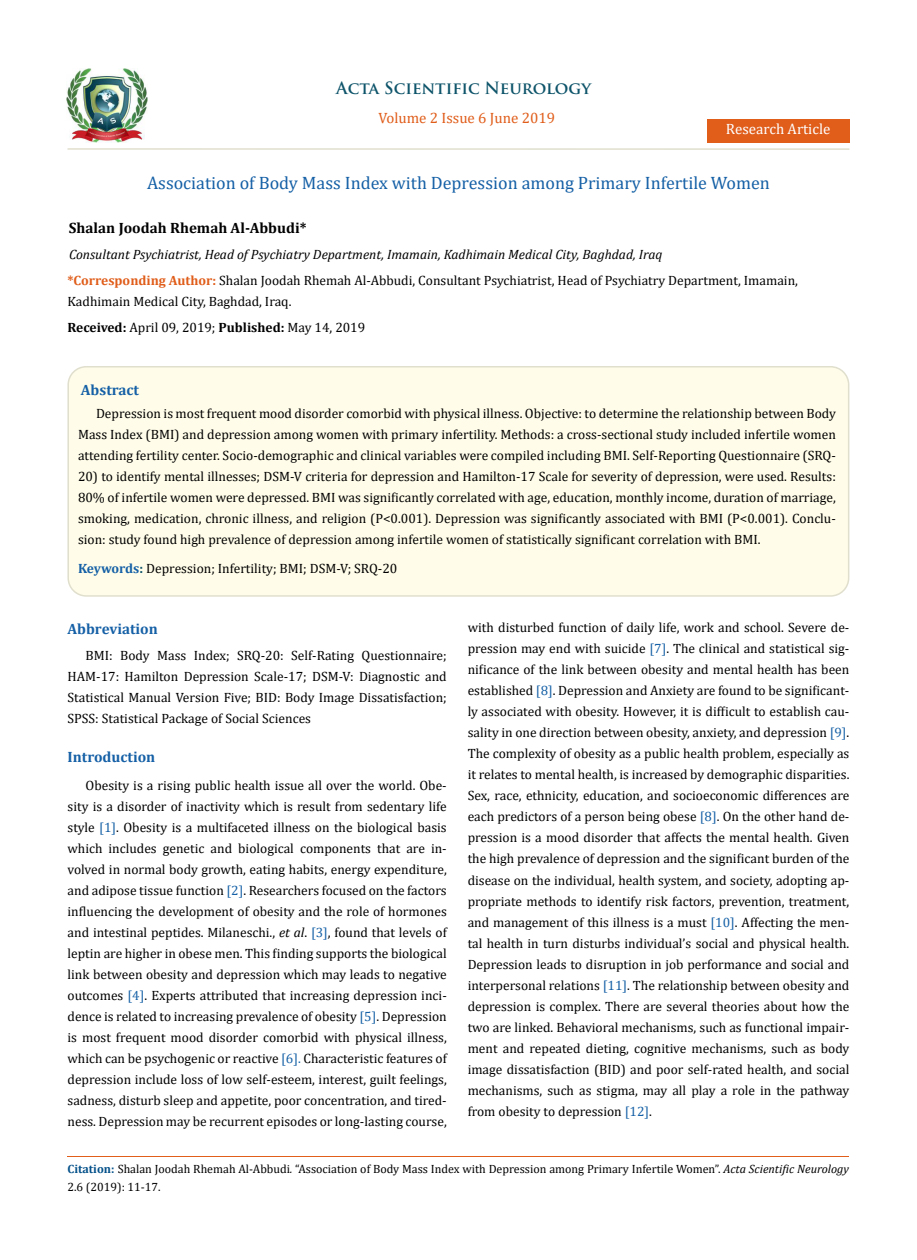
<style>
.page{position:relative;width:917px;height:1260px;background:#fff}
.page>*{position:absolute;margin:0;border:0;box-sizing:border-box;transform-origin:0 0}
.t1{font:18px "Cambria";color:#1560a6}
.t2{font:700 16.5px "Trajan Pro";letter-spacing:-.005em;color:#0e546a}
.t3{font:700 15px "Cambria";color:#1560a6}
.t4{font:700 15px "Cambria";color:#000}
.t5{font:15px "Cambria";color:#e05d1a}
.t6{font:15px "Cambria";color:#fff}
.t7{font:13.5px/21px "Cambria";color:#000;text-align:justify}
.t8{font:italic 13.5px/26.5px "Cambria";color:#000}
.t9{font:12px/18px "Cambria";color:#000}
.s1{font-weight:700;font-style:normal;color:#e05d1a}
.s2{font-style:normal}
.s3{font-weight:700}
.s4{font-weight:700;color:#1560a6}
.s5{font-weight:700;color:#0e546a}
.s6{color:#1560a6}
.s7{font-style:italic}
.s8{font-weight:700;color:#035089}
</style>
<div class="page">
<img style="left:67px;top:68px;width:80px;height:74px">
<div style="left:707px;top:119px;width:142px;height:23px;background:#e05d1a"></div>
<div style="left:68px;top:367px;width:780px;height:229px;background:#fffde9;border-radius:18px"></div>
<div style="left:67px;top:366px;width:782px;height:231px;border:2px solid #e0dfcd;border-radius:18px"></div>
<hr style="left:67px;top:148px;width:782px;height:2px;background:#e0dfcd">
<hr style="left:67px;top:1156px;width:782px;height:1px;background:#e05d1a">
<p class="t2" style="left:336px;top:77px;width:256px">Acta Scientific Neurology</p>
<p class="t5" style="left:378px;top:109px;width:178px">Volume 2 Issue 6 June 2019</p>
<p class="t6" style="left:726px;top:120px;width:106px">Research Article</p>
<h1 class="t1" style="left:147px;top:172px;width:624px">Association of Body Mass Index with Depression among Primary Infertile Women</h1>
<p class="t4" style="left:69px;top:217px;width:239px">Shalan Joodah Rhemah Al-Abbudi*</p>
<p class="t8" style="left:67px;top:240px;width:732px">Consultant Psychiatrist, Head of Psychiatry Department, Imamain, Kadhimain Medical City, Baghdad, Iraq<br><span class="s1">*Corresponding Author:</span> <span class="s2">Shalan Joodah Rhemah Al-Abbudi, Consultant Psychiatrist, Head of Psychiatry Department, Imamain,</span></p>
<p class="t7" style="left:67px;top:291px;width:225px">Kadhimain Medical City, Baghdad, Iraq.</p>
<p class="t7" style="left:67px;top:317px;width:299px"><span class="s3">Received:</span> April 09, 2019; <span class="s3">Published:</span> May 14, 2019</p>
<p class="t3" style="left:81px;top:380px;width:60px">Abstract</p>
<p class="t7" style="left:78px;top:403px;width:759px;text-indent:18px">Depression is most frequent mood disorder comorbid with physical illness. Objective: to determine the relationship between Body Mass Index (BMI) and depression among women with primary infertility. Methods: a cross-sectional study included infertile women attending fertility center. Socio-demographic and clinical variables were compiled including BMI. Self-Reporting Questionnaire (SRQ-</p>
<p class="t7" style="left:78px;top:466px;width:759px">20) to identify mental illnesses; DSM-V criteria for depression and Hamilton-17 Scale for severity of depression, were used. Results:<br>80% of infertile women were depressed. BMI was significantly correlated with age, education, monthly income, duration of marriage, smoking, medication, chronic illness, and religion (P&lt;0.001). Depression was significantly associated with BMI (P&lt;0.001). Conclu&shy;sion: study found high prevalence of depression among infertile women of statistically significant correlation with BMI.</p>
<p class="t7" style="left:78px;top:557px;width:321px"><span class="s4">Keywords</span><span class="s5">:</span> Depression; Infertility; BMI; DSM-V; SRQ-20</p>
<p class="t3" style="left:68px;top:618px;width:92px">Abbreviation</p>
<p class="t7" style="left:68px;top:645px;width:381px;text-indent:18px">BMI: Body Mass Index; SRQ-20: Self-Rating Questionnaire; HAM-17: Hamilton Depression Scale-17; DSM-V: Diagnostic and Statistical Manual Version Five; BID: Body Image Dissatisfaction; SPSS: Statistical Package of Social Sciences</p>
<p class="t3" style="left:68px;top:746px;width:89px">Introduction</p>
<p class="t7" style="left:68px;top:774px;width:381px;text-indent:18px">Obesity is a rising public health issue all over the world. Obe&shy;sity is a disorder of inactivity which is result from sedentary life style <span class="s6">[1]</span>. Obesity is a multifaceted illness on the biological basis which includes genetic and biological components that are in&shy;volved in normal body growth, eating habits, energy expenditure, and adipose tissue function <span class="s6">[2]</span>. Researchers focused on the factors influencing the development of obesity and the role of hormones and intestinal peptides. Milaneschi., <span class="s7">et al</span>. <span class="s6">[3]</span>, found that levels of leptin are higher in obese men. This finding supports the biological link between obesity and depression which may leads to negative outcomes <span class="s6">[4]</span>. Experts attributed that increasing depression inci&shy;dence is related to increasing prevalence of obesity <span class="s6">[5]</span>. Depression is most frequent mood disorder comorbid with physical illness, which can be psychogenic or reactive <span class="s6">[6].</span> Characteristic features of depression include loss of low self-esteem, interest, guilt feelings, sadness, disturb sleep and appetite, poor concentration, and tired&shy;ness. Depression may be recurrent episodes or long-lasting course,</p>
<p class="t7" style="left:467px;top:617px;width:383px">with disturbed function of daily life, work and school. Severe de&shy;pression may end with suicide <span class="s6">[7]</span>. The clinical and statistical sig&shy;nificance of the link between obesity and mental health has been established <span class="s6">[8]</span>. Depression and Anxiety are found to be significant&shy;ly associated with obesity. However, it is difficult to establish cau&shy;sality in one direction between obesity, anxiety, and depression <span class="s6">[9]</span>.<br>The complexity of obesity as a public health problem, especially as it relates to mental health, is increased by demographic disparities.<br>Sex, race, ethnicity, education, and socioeconomic differences are each predictors of a person being obese <span class="s6">[8]</span>. On the other hand de&shy;pression is a mood disorder that affects the mental health. Given the high prevalence of depression and the significant burden of the disease on the individual, health system, and society, adopting ap&shy;propriate methods to identify risk factors, prevention, treatment, and management of this illness is a must <span class="s6">[10]</span>. Affecting the men&shy;tal health in turn disturbs individual’s social and physical health.<br>Depression leads to disruption in job performance and social and interpersonal relations <span class="s6">[11]</span>. The relationship between obesity and depression is complex. There are several theories about how the two are linked. Behavioral mechanisms, such as functional impair&shy;ment and repeated dieting, cognitive mechanisms, such as body image dissatisfaction (BID) and poor self-rated health, and social mechanisms, such as stigma, may all play a role in the pathway from obesity to depression <span class="s6">[12]</span>.</p>
<p class="t9" style="left:67px;top:1160px;width:783px"><span class="s8">Citation:</span> Shalan Joodah Rhemah Al-Abbudi<span class="s7">.</span> “Association of Body Mass Index with Depression among Primary Infertile Women”. <span class="s7">Acta Scientific Neurology<br></span>2.6 (2019): 11-17.</p>
</div>
